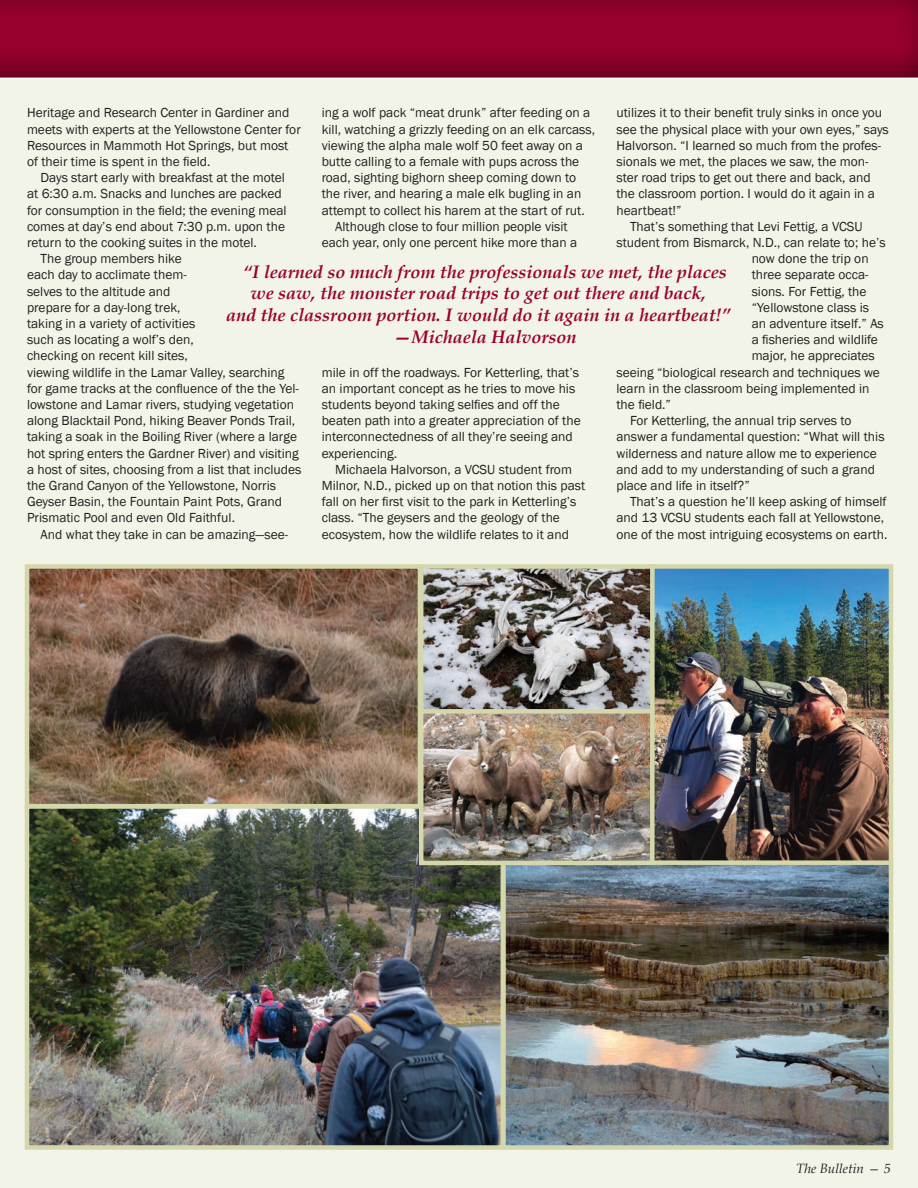
<style>
.page{position:relative;width:918px;height:1188px;background:#fff}
.page>*{position:absolute;margin:0;border:0;box-sizing:border-box;transform-origin:0 0}
.Basic_Story_Indent{font:italic 700 18px "Book Antiqua";color:#98012d}
.Basic_Story_Indent-2{font:13.5px/16.2px "Franklin Gothic";color:#231f20}
.t1{font:italic 13.5px "Book Antiqua";color:#231f20}
</style>
<div class="page">
<div style="left:0;top:27px;width:918px;height:1161px;background:#f2f4e7"></div>
<img style="left:655px;top:569px;width:233px;height:291px">
<div style="left:648px;top:564px;width:245px;height:312px;border:4px solid #d3d7ab"></div>
<svg style="left:0;top:0;width:918px;height:79px;background:#8f042d"></svg>
<img style="left:30px;top:569px;width:387px;height:234px">
<div style="left:25px;top:564px;width:397px;height:244px;border:4px solid #d3d7ab"></div>
<img style="left:424px;top:569px;width:226px;height:140px">
<div style="left:419px;top:564px;width:236px;height:156px;border:4px solid #d3d7ab"></div>
<img style="left:30px;top:809px;width:470px;height:336px">
<div style="left:25px;top:804px;width:480px;height:346px;border:4px solid #d3d7ab"></div>
<img style="left:506px;top:865px;width:382px;height:280px">
<div style="left:501px;top:860px;width:392px;height:290px;border:4px solid #d3d7ab"></div>
<img style="left:424px;top:714px;width:226px;height:146px">
<div style="left:419px;top:709px;width:236px;height:156px;border:4px solid #d3d7ab"></div>
<p class="Basic_Story_Indent-2" style="left:616px;top:105px;width:274px">utilizes it to their benefit truly sinks in once you see the physical place with your own eyes,” says Halvorson. “I learned so much from the profes&shy;sionals we met, the places we saw, the mon&shy;ster road trips to get out there and back, and the classroom portion. I would do it again in a heartbeat!”</p>
<p class="Basic_Story_Indent-2" style="left:630px;top:219px;width:234px">That’s something that Levi Fettig, a VCSU</p>
<p class="Basic_Story_Indent-2" style="left:616px;top:235px;width:271px">student from Bismarck, N.D., can relate to; he’s</p>
<p class="Basic_Story_Indent-2" style="left:752px;top:251px;width:118px">now done the trip on</p>
<p class="Basic_Story_Indent-2" style="left:752px;top:267px;width:118px">three separate occa-</p>
<p class="Basic_Story_Indent-2" style="left:752px;top:283px;width:116px">sions. For Fettig, the</p>
<p class="Basic_Story_Indent-2" style="left:752px;top:300px;width:119px">“Yellowstone class is</p>
<p class="Basic_Story_Indent-2" style="left:752px;top:316px;width:134px">an adventure itself.” As</p>
<p class="Basic_Story_Indent-2" style="left:752px;top:332px;width:128px">a fisheries and wildlife</p>
<p class="Basic_Story_Indent-2" style="left:752px;top:348px;width:125px">major, he appreciates</p>
<p class="Basic_Story_Indent-2" style="left:616px;top:364px;width:265px">seeing “biological research and techniques we</p>
<p class="Basic_Story_Indent-2" style="left:616px;top:381px;width:255px">learn in the classroom being implemented in</p>
<p class="Basic_Story_Indent-2" style="left:616px;top:397px;width:56px">the field.”</p>
<p class="Basic_Story_Indent-2" style="left:616px;top:413px;width:270px;text-indent:14px">For Ketterling, the annual trip serves to answer a fundamental question: “What will this wilderness and nature allow me to experience and add to my understanding of such a grand place and life in itself?”</p>
<p class="Basic_Story_Indent-2" style="left:616px;top:494px;width:272px;text-indent:14px">That’s a question he’ll keep asking of himself and 13 VCSU students each fall at Yellowstone, one of the most intriguing ecosystems on earth.</p>
<p class="Basic_Story_Indent-2" style="left:27px;top:105px;width:275px">Heritage and Research Center in Gardiner and meets with experts at the Yellowstone Center for Resources in Mammoth Hot Springs, but most of their time is spent in the field.</p>
<p class="Basic_Story_Indent-2" style="left:27px;top:170px;width:261px;text-indent:14px">Days start early with breakfast at the motel at 6:30 a.m. Snacks and lunches are packed for consumption in the field; the evening meal comes at day’s end about 7:30 p.m. upon the return to the cooking suites in the motel.</p>
<p class="Basic_Story_Indent-2" style="left:27px;top:251px;width:276px;text-indent:14px">The group members hike<br>each day to acclimate them-<br>selves to the altitude and<br>prepare for a day-long trek,<br>taking in a variety of activities<br>such as locating a wolf’s den,<br>checking on recent kill sites,<br>viewing wildlife in the Lamar Valley, searching for game tracks at the confluence of the the Yel&shy;lowstone and Lamar rivers, studying vegetation along Blacktail Pond, hiking Beaver Ponds Trail, taking a soak in the Boiling River (where a large hot spring enters the Gardner River) and visiting a host of sites, choosing from a list that includes the Grand Canyon of the Yellowstone, Norris Geyser Basin, the Fountain Paint Pots, Grand Prismatic Pool and even Old Faithful.</p>
<p class="Basic_Story_Indent-2" style="left:40px;top:526px;width:249px">And what they take in can be amazing—see-</p>
<p class="Basic_Story_Indent-2" style="left:322px;top:105px;width:275px">ing a wolf pack “meat drunk” after feeding on a kill, watching a grizzly feeding on an elk carcass, viewing the alpha male wolf 50 feet away on a butte calling to a female with pups across the road, sighting bighorn sheep coming down to the river, and hearing a male elk bugling in an attempt to collect his harem at the start of rut.</p>
<p class="Basic_Story_Indent-2" style="left:322px;top:219px;width:257px;text-align:center">Although close to four million people visit each year, only one percent hike more than a</p>
<p class="Basic_Story_Indent" style="left:243px;top:261px;width:485px">“I learned so much from the professionals we met, the places</p>
<p class="Basic_Story_Indent" style="left:251px;top:283px;width:457px">we saw, the monster road trips to get out there and back,</p>
<p class="Basic_Story_Indent" style="left:226px;top:304px;width:506px">and the classroom portion. I would do it again in a heartbeat!”</p>
<p class="Basic_Story_Indent" style="left:394px;top:326px;width:184px">—Michaela Halvorson</p>
<p class="Basic_Story_Indent-2" style="left:322px;top:364px;width:260px">mile in off the roadways. For Ketterling, that’s an important concept as he tries to move his students beyond taking selfies and off the beaten path into a greater appreciation of the interconnectedness of all they’re seeing and experiencing.</p>
<p class="Basic_Story_Indent-2" style="left:322px;top:462px;width:265px;text-indent:14px">Michaela Halvorson, a VCSU student from Milnor, N.D., picked up on that notion this past fall on her first visit to the park in Ketterling’s class. “The geysers and the geology of the ecosystem, how the wildlife relates to it and</p>
<p class="t1" style="left:796px;top:1160px;width:96px">The Bulletin — 5</p>
</div>
